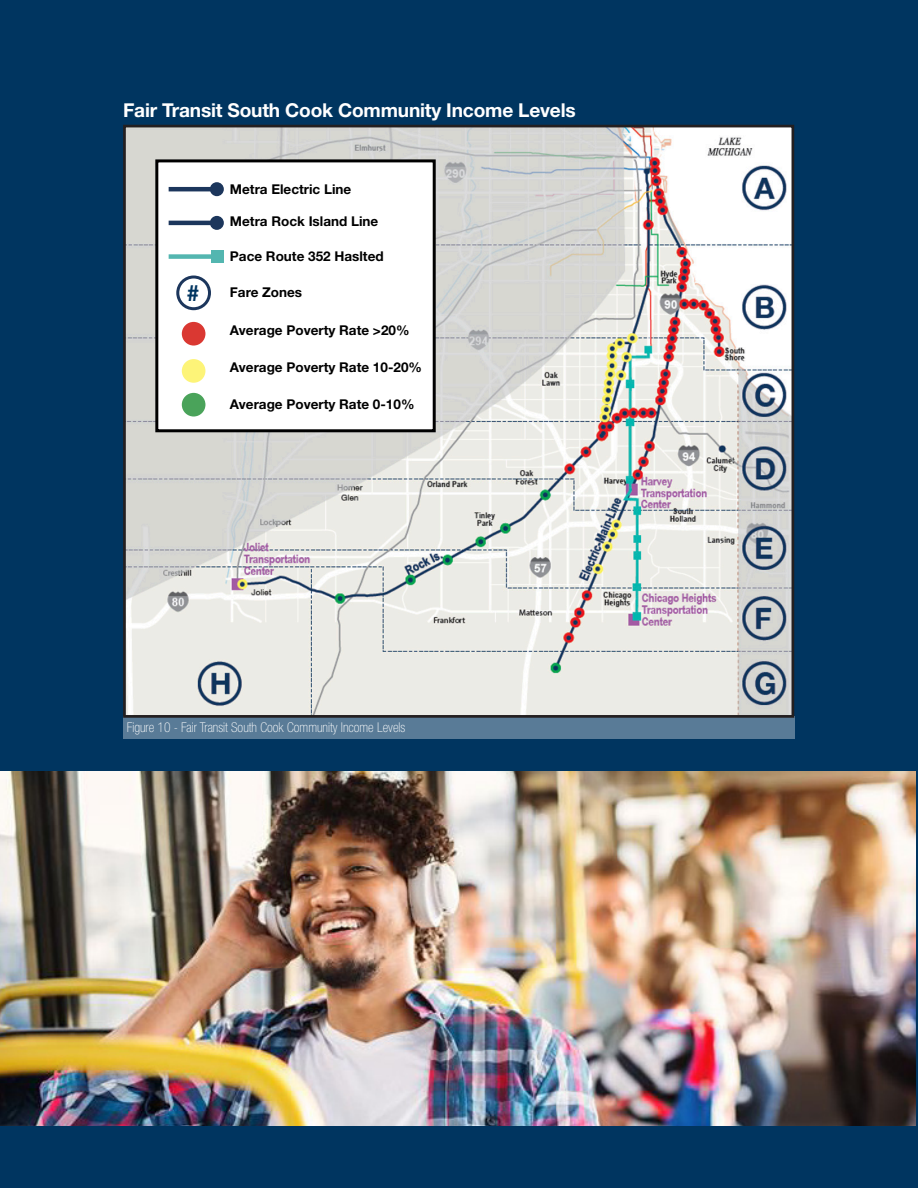
<style>
.page{position:relative;width:918px;height:1188px;background:#003560}
.page>*{position:absolute;margin:0;border:0;box-sizing:border-box;transform-origin:0 0}
.t1{font:700 22.5px "Helvetica Neue LT Pro";color:#003560}
.t2{font:700 19.2px "Helvetica Neue LT Pro";letter-spacing:-.01em;color:#fff}
.t3{font:700 13.5px "Helvetica Neue LT Pro";color:#000}
.Black_captions{font:100 condensed 13.5px "Helvetica Neue LT Std";color:#fff}
</style>
<div class="page">
<div style="left:123px;top:716px;width:671px;height:23px;background:#597b97"></div>
<img style="left:127px;top:129px;width:663px;height:585px">
<div style="left:123px;top:125px;width:671px;height:593px;border:3px solid #231f20"></div>
<div style="left:155px;top:159px;width:281px;height:273px;background:#fff;border:3px solid #000"></div>
<hr style="left:169px;top:187px;width:50px;height:4px;background:#1c365c">
<hr style="left:169px;top:221px;width:50px;height:4px;background:#1c365c">
<div style="left:210px;top:182px;width:14px;height:14px;background:#1c365c;border-radius:50%"></div>
<div style="left:210px;top:216px;width:14px;height:14px;background:#1c365c;border-radius:50%"></div>
<div style="left:169px;top:254px;width:50px;height:5px;background:#53b6b0"></div>
<div style="left:211px;top:250px;width:13px;height:13px;background:#53b6b0"></div>
<div style="left:176px;top:276px;width:35px;height:34px;border:3px solid #1c365c;border-radius:50%"></div>
<div style="left:182px;top:322px;width:23px;height:24px;background:#da3832;border-radius:50%"></div>
<div style="left:182px;top:359px;width:23px;height:24px;background:#fdf478;border-radius:50%"></div>
<div style="left:182px;top:393px;width:23px;height:24px;background:#4aa35a;border-radius:50%"></div>
<img style="left:0;top:772px;width:916px;height:353px">
<h3 class="t2" style="left:123px;top:98px;width:454px">Fair Transit South Cook Community Income Levels</h3>
<h1 class="t1" style="left:187px;top:279px;width:14px">#</h1>
<h1 class="t3" style="left:230px;top:181px;width:123px">Metra Electric Line</h1>
<h1 class="t3" style="left:230px;top:213px;width:150px">Metra Rock Island Line</h1>
<h1 class="t3" style="left:230px;top:248px;width:155px">Pace Route 352 Haslted</h1>
<h1 class="t3" style="left:230px;top:284px;width:74px">Fare Zones</h1>
<h1 class="t3" style="left:230px;top:322px;width:181px">Average Poverty Rate &gt;20%</h1>
<h1 class="t3" style="left:230px;top:359px;width:194px">Average Poverty Rate 10-20%</h1>
<h1 class="t3" style="left:230px;top:396px;width:186px">Average Poverty Rate 0-10%</h1>
<p class="Black_captions" style="left:127px;top:720px;width:280px">Figure 10 - Fair Transit South Cook Community Income Levels</p>
</div>
